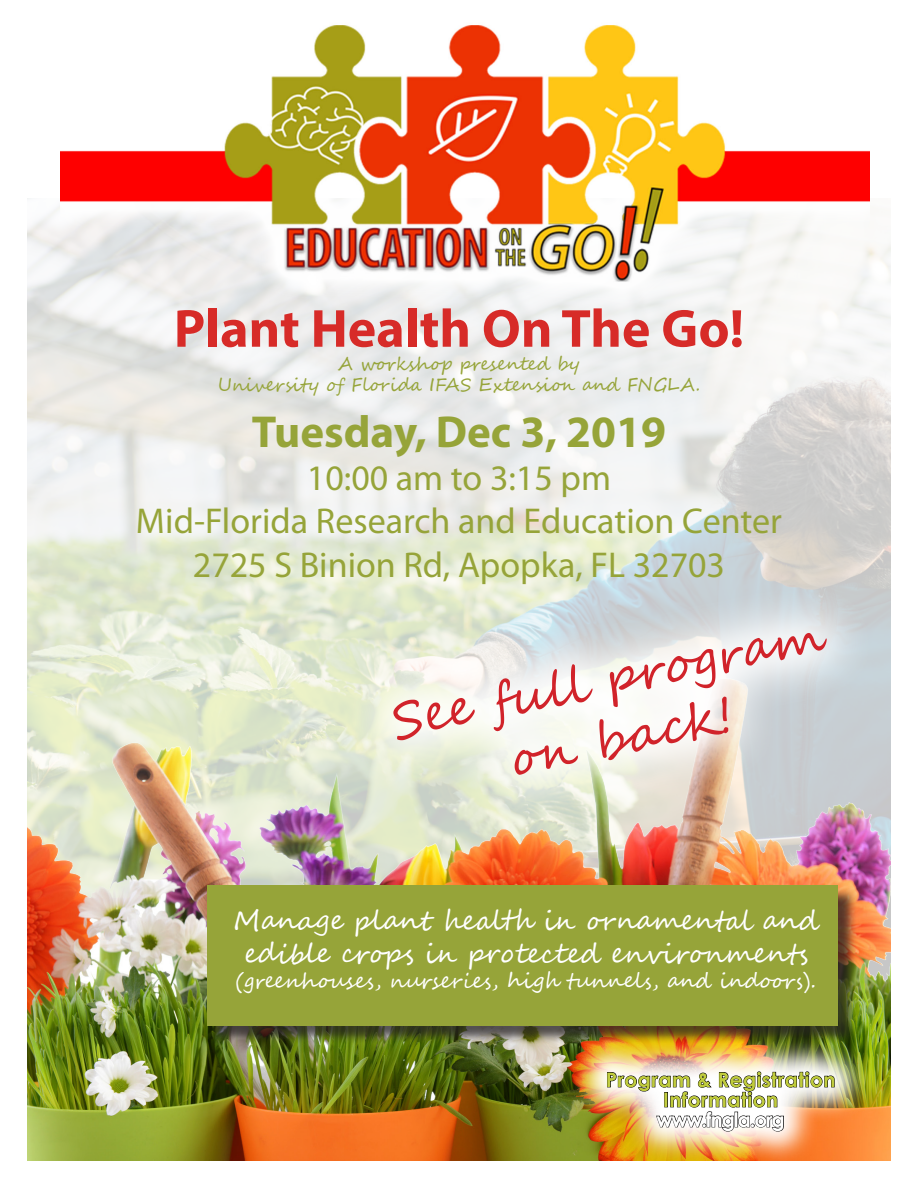
<style>
.page{position:relative;width:918px;height:1188px;background:#fff}
.page>*{position:absolute;margin:0;border:0;box-sizing:border-box;transform-origin:0 0}
.t1{font:700 54px "Myriad Pro";color:#d72b28}
.t2{font:50.25px/60px "Segoe Script";color:#d1232a;text-align:center}
.t3{font:700 45px "Myriad Pro";color:#96a439}
.t4{font:36px "Myriad Pro";color:#96a439}
.t5{font:27px/32.4px "Segoe Script";color:#fff;text-align:center}
.t6{font:21px "Segoe Script";color:#fff}
.t7{font:700 19.95px "Century Gothic";letter-spacing:.025em;color:#c0cc3b}
.t8{font:700 19.95px "Century Gothic";letter-spacing:-.05em;color:#fff}
.t9{font:18px "Segoe Script";color:#96a439}
</style>
<div class="page">
<img style="left:27px;top:199px;width:864px;height:436px">
<img style="left:27px;top:635px;width:864px;height:526px">
<img style="left:60px;top:25px;width:809px;height:284px">
<div style="left:209px;top:888px;width:648px;height:156px;background:#231f20;opacity:.75"></div>
<div style="left:207px;top:886px;width:631px;height:140px;background:#96a439"></div>
<svg style="left:329px;top:554px;width:562px;height:308px"></svg>
<img style="left:572px;top:1036px;width:298px;height:125px">
<img style="left:607px;top:1071px;width:228px;height:61px">
<p class="t1" style="left:174px;top:293px;width:572px">Plant Health On The Go!</p>
<p class="t9" style="left:338px;top:349px;width:244px">A workshop presented by</p>
<p class="t9" style="left:218px;top:371px;width:484px">University of Florida IFAS Extension and FNGLA.</p>
<p class="t3" style="left:252px;top:402px;width:416px">Tuesday, Dec 3, 2019</p>
<p class="t4" style="left:307px;top:456px;width:306px">10:00 am to 3:15 pm</p>
<p class="t4" style="left:136px;top:499px;width:648px">Mid-Florida Research and Education Center</p>
<p class="t4" style="left:193px;top:542px;width:534px">2725 S Binion Rd, Apopka, FL 32703</p>
<p class="t2" style="left:387px;top:692px;width:439px;rotate:-11deg">See full program on back!</p>
<p class="t5" style="left:234px;top:905px;width:586px">Manage plant health in ornamental and edible crops in protected environments</p>
<p class="t6" style="left:236px;top:964px;width:582px">(greenhouses, nurseries, high tunnels, and indoors).</p>
<p class="t7" style="left:606px;top:1065px;width:231px">Program &amp; Registration</p>
<p class="t7" style="left:663px;top:1084px;width:116px">Information</p>
<p class="t8" style="left:657px;top:1104px;width:130px">www.fngla.org</p>
</div>
